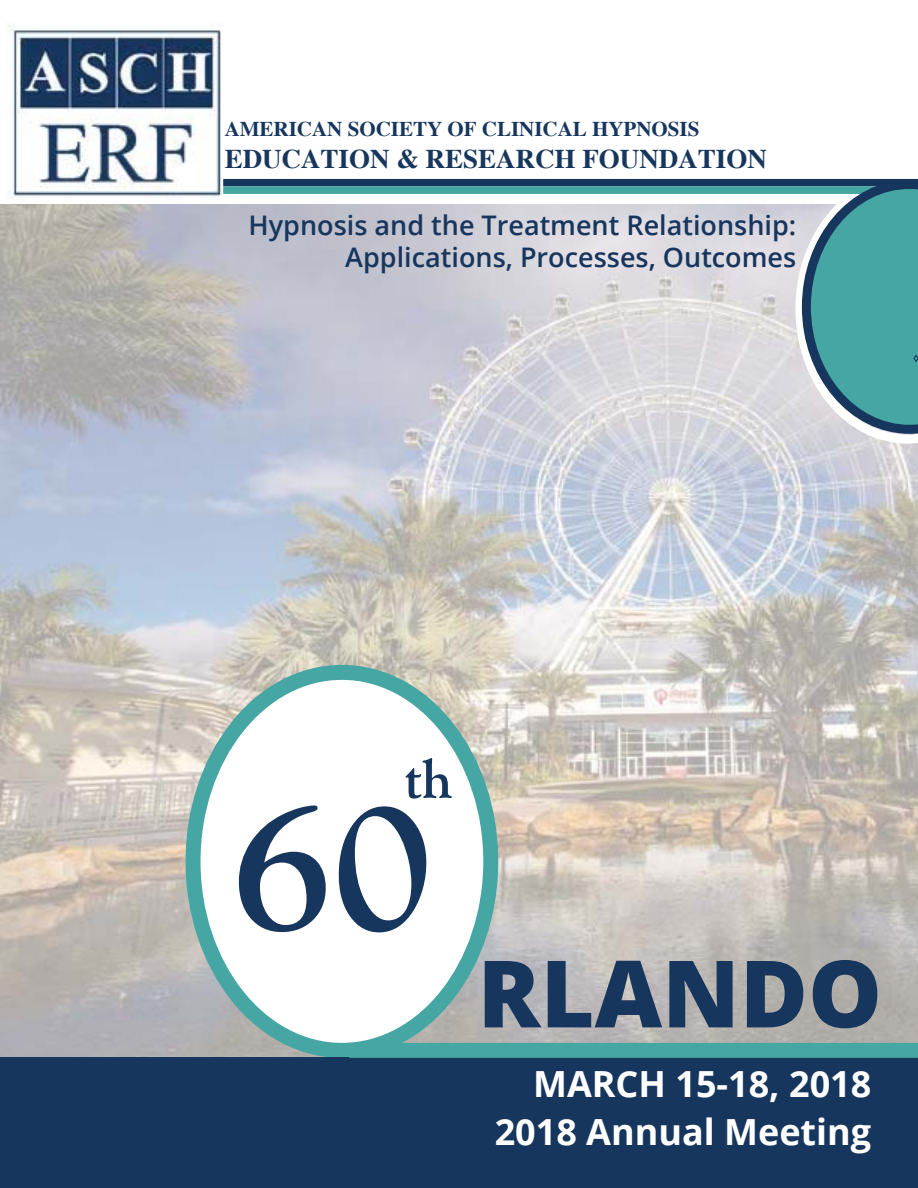
<style>
.page{position:relative;width:918px;height:1188px;background:#fff}
.page>*{position:absolute;margin:0;border:0;box-sizing:border-box;transform-origin:0 0}
.t1{font:700 180px "Goudy Old Style BT";color:#17365d}
.t2{font:800 93px "Open Sans";color:#17365d}
.t3{font:700 54px "Goudy Old Style BT";color:#17365d}
.t4{font:700 36px/47.2px "Open Sans";color:#fff;text-align:right}
.t5{font:600 27px/32.4px "Open Sans";color:#17365d;text-align:right}
.t6{font:700 27px "Times";color:#17365d}
.t7{font:700 21px "Times";color:#17365d}
</style>
<div class="page">
<img style="left:0;top:205px;width:918px;height:853px">
<div style="left:193px;top:672px;width:298px;height:378px;background:#fff;border-radius:50%"></div>
<div style="left:186px;top:665px;width:312px;height:393px;border:15px solid #45a6a3;border-radius:50%"></div>
<div style="left:0;top:1058px;width:918px;height:130px;background:#17365d"></div>
<img style="left:8px;top:25px;width:219px;height:173px">
<div style="left:223px;top:179px;width:695px;height:7px;background:#17365d"></div>
<div style="left:223px;top:186px;width:656px;height:8px;background:#45a6a3"></div>
<svg style="left:795px;top:178px;width:123px;height:266px;background:#66a7ab"></svg>
<div style="left:349px;top:1043px;width:569px;height:15px;background:#45a6a3"></div>
<p class="t7" style="left:225px;top:117px;width:476px">AMERICAN SOCIETY OF CLINICAL HYPNOSIS</p>
<p class="t6" style="left:225px;top:143px;width:544px">EDUCATION &amp; RESEARCH FOUNDATION</p>
<p class="t5" style="left:249px;top:208px;width:549px">Hypnosis and the Treatment Relationship:<br>Applications, Processes, Outcomes</p>
<h3 class="t3" style="left:404px;top:746px;width:49px">th</h3>
<h1 class="t1" style="left:234px;top:757px;width:199px">60</h1>
<h2 class="t2" style="left:478px;top:928px;width:406px">RLANDO</h2>
<h3 class="t4" style="left:495px;top:1060px;width:378px">MARCH 15-18, 2018<br>2018 Annual Meeting</h3>
</div>
